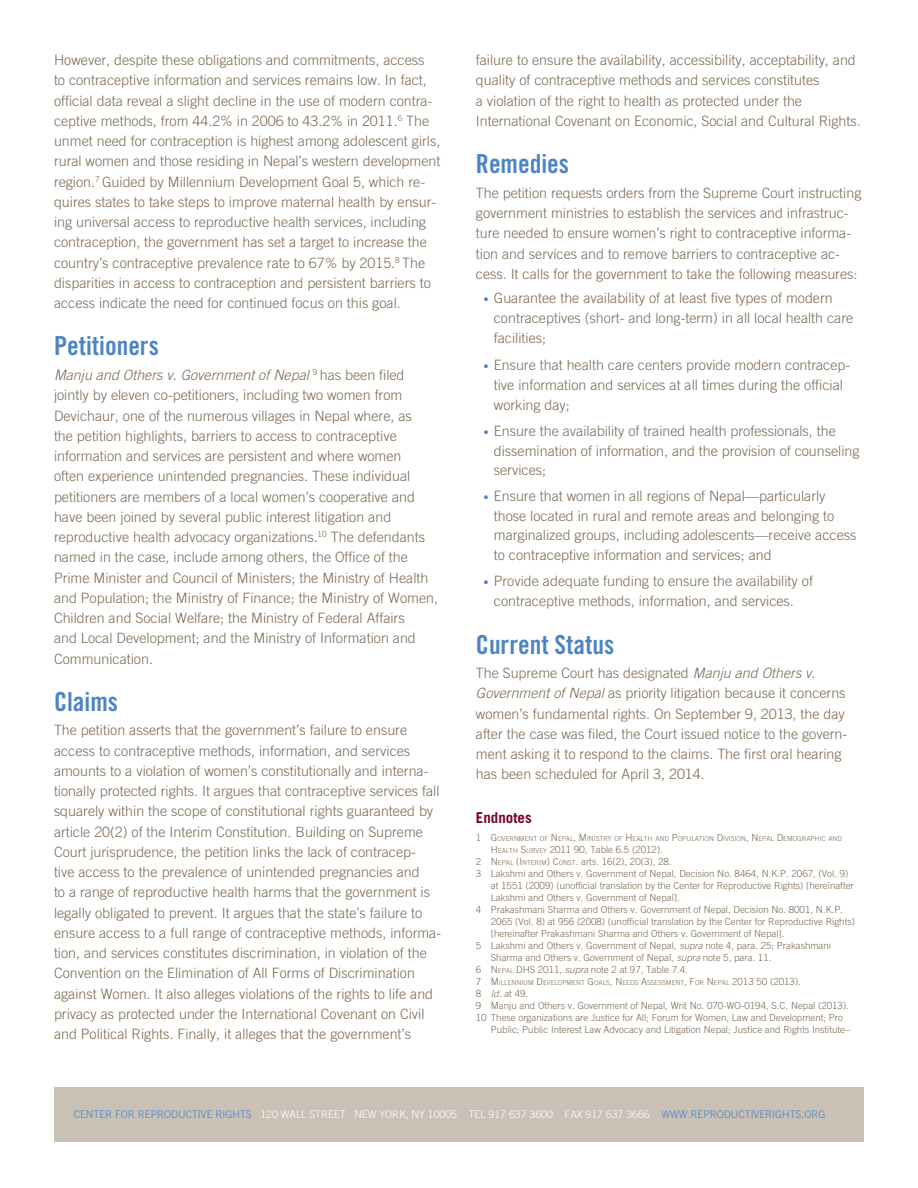
<style>
.page{position:relative;width:918px;height:1188px;background:#fff}
.page>*{position:absolute;margin:0;border:0;box-sizing:border-box;transform-origin:0 0}
.t1{font:26.25px "Trade Gothic Bold Cond Twenty";color:#4d84c4}
.t2{font:700 15px "Trade Gothic";color:#780031}
.t3{font:300 14.25px/20.2px "Trade Gothic";color:#7c6954}
.t4{font:300 10.5px "Trade Gothic";color:#fff}
.t5{font:300 9.75px "Trade Gothic";color:#7c6954}
.t6{font:300 9.75px "Trade Gothic";color:#7c6954}
.t7{font:300 6.9px "Trade Gothic";color:#7c6954}
.s1{font-style:italic}
.s2{font-size:10.5px;color:#4d84c4}
.s3{font-size:9.75px}
.s4{font-style:inherit}
.s5{font-size:6.9px}
.s6{color:#4d84c4}
</style>
<div class="page">
<div style="left:54px;top:1087px;width:810px;height:55px;background:#c9c0b6"></div>
<p class="t3" style="left:54px;top:50px;width:388px">However, despite these obligations and commitments, access<br>to contraceptive information and services remains low. In fact, official data reveal a slight decline in the use of modern contra&shy;ceptive methods, from 44.2% in 2006 to 43.2% in 2011.<sup>6</sup> The unmet need for contraception is highest among adolescent girls, rural women and those residing in Nepal’s western development region.<sup>7</sup> Guided by Millennium Development Goal 5, which re&shy;quires states to take steps to improve maternal health by ensur&shy;ing universal access to reproductive health services, including contraception, the government has set a target to increase the country’s contraceptive prevalence rate to 67% by 2015.<sup>8</sup> The disparities in access to contraception and persistent barriers to access indicate the need for continued focus on this goal.</p>
<h1 class="t1" style="left:54px;top:330px;width:106px">Petitioners</h1>
<p class="t3" style="left:54px;top:365px;width:386px"><span class="s1">Manju and Others v. Government of Nepal</span> <sup>9</sup> has been filed jointly by eleven co-petitioners, including two women from Devichaur, one of the numerous villages in Nepal where, as<br>the petition highlights, barriers to access to contraceptive information and services are persistent and where women<br>often experience unintended pregnancies. These individual petitioners are members of a local women’s cooperative and have been joined by several public interest litigation and reproductive health advocacy organizations.<sup>10</sup> The defendants named in the case, include among others, the Office of the Prime Minister and Council of Ministers; the Ministry of Health and Population; the Ministry of Finance; the Ministry of Women, Children and Social Welfare; the Ministry of Federal Affairs<br>and Local Development; and the Ministry of Information and Communication.</p>
<h1 class="t1" style="left:54px;top:685px;width:66px">Claims</h1>
<p class="t3" style="left:54px;top:720px;width:389px">The petition asserts that the government’s failure to ensure access to contraceptive methods, information, and services amounts to a violation of women’s constitutionally and interna&shy;tionally protected rights. It argues that contraceptive services fall squarely within the scope of constitutional rights guaranteed by article 20(2) of the Interim Constitution. Building on Supreme Court jurisprudence, the petition links the lack of contracep-<br>tive access to the prevalence of unintended pregnancies and<br>to a range of reproductive health harms that the government is legally obligated to prevent. It argues that the state’s failure to ensure access to a full range of contraceptive methods, informa&shy;tion, and services constitutes discrimination, in violation of the Convention on the Elimination of All Forms of Discrimination against Women. It also alleges violations of the rights to life and privacy as protected under the International Covenant on Civil and Political Rights. Finally, it alleges that the government’s</p>
<p class="t3" style="left:476px;top:50px;width:386px">failure to ensure the availability, accessibility, acceptability, and quality of contraceptive methods and services constitutes<br>a violation of the right to health as protected under the International Covenant on Economic, Social and Cultural Rights.</p>
<h1 class="t1" style="left:476px;top:148px;width:95px">Remedies</h1>
<p class="t3" style="left:476px;top:182px;width:387px">The petition requests orders from the Supreme Court instructing government ministries to establish the services and infrastruc&shy;ture needed to ensure women’s right to contraceptive informa&shy;tion and services and to remove barriers to contraceptive ac&shy;cess. It calls for the government to take the following measures:</p>
<p class="t3" style="left:494px;top:288px;width:361px;line-height:19.8px;text-indent:-10px"><span class="s2">•</span> Guarantee the availability of at least five types of modern contraceptives (short- and long-term) in all local health care facilities;</p>
<p class="t3" style="left:494px;top:355px;width:358px;line-height:19.8px;text-indent:-10px"><span class="s2">•</span> Ensure that health care centers provide modern contracep&shy;tive information and services at all times during the official working day;</p>
<p class="t3" style="left:494px;top:421px;width:367px;line-height:19.5px;text-indent:-10px"><span class="s2">•</span> Ensure the availability of trained health professionals, the dissemination of information, and the provision of counseling services;</p>
<p class="t3" style="left:494px;top:486px;width:364px;line-height:19.5px;text-indent:-10px"><span class="s2">•</span> Ensure that women in all regions of Nepal—particularly those located in rural and remote areas and belonging to marginalized groups, including adolescents—receive access to contraceptive information and services; and</p>
<p class="t3" style="left:483px;top:571px;width:331px;text-align:center"><span class="s2">•</span> Provide adequate funding to ensure the availability of contraceptive methods, information, and services.</p>
<h1 class="t1" style="left:476px;top:628px;width:140px">Current Status</h1>
<p class="t3" style="left:476px;top:663px;width:373px">The Supreme Court has designated <span class="s1">Manju and Others v.<br>Government of Nepal</span> as priority litigation because it concerns women’s fundamental rights. On September 9, 2013, the day after the case was filed, the Court issued notice to the govern&shy;ment asking it to respond to the claims. The first oral hearing has been scheduled for April 3, 2014.</p>
<p class="t2" style="left:476px;top:808px;width:57px">Endnotes</p>
<p class="t7" style="left:476px;top:835px;width:368px"><span class="s3">1</span> <span class="s3">G</span>OVERNMENT OF <span class="s3">N</span> EPAL<span class="s3">, M</span> INISTRY OF <span class="s3">H</span>EALTH AND <span class="s3">P</span>OPULATION <span class="s3">D</span>IVISION<span class="s3">, N</span> EPAL <span class="s3">D</span>EMOGRAPH IC AND</p>
<p class="t5" style="left:491px;top:844px;width:174px"><span class="s4">H</span><span class="s5">EALTH</span> <span class="s4">S</span><span class="s5">URVEY</span> <span class="s4">2011</span> 90, Table 6.5 (2012).</p>
<p class="t5" style="left:476px;top:856px;width:197px">2 <span class="s4">N</span> <span class="s5">EPAL</span> <span class="s4">(I</span> <span class="s5">NTERIM</span><span class="s4">) C</span><span class="s5">ONST</span><span class="s4">.</span> arts. 16(2), 20(3), 28.</p>
<p class="t5" style="left:476px;top:868px;width:374px">3 Lakshmi and Others v. Government of Nepal, Decision No. 8464, N.K.P. 2067, (Vol. 9)</p>
<p class="t5" style="left:491px;top:880px;width:364px">at 1551 (2009) (unofficial translation by the Center for Reproductive Rights) [hereinafter</p>
<p class="t5" style="left:491px;top:892px;width:191px">Lakshmi and Others v. Government of Nepal].</p>
<p class="t5" style="left:476px;top:904px;width:369px">4 Prakashmani Sharma and Others v. Government of Nepal, Decision No. 8001, N.K.P.</p>
<p class="t5" style="left:491px;top:916px;width:366px">2065 (Vol. 8) at 956 (2008) (unofficial translation by the Center for Reproductive Rights)</p>
<p class="t5" style="left:491px;top:928px;width:295px">[hereinafter Prakashmani Sharma and Others v. Government of Nepal].</p>
<p class="t5" style="left:476px;top:940px;width:357px">5 Lakshmi and Others v. Government of Nepal, <span class="s1">supra</span> note 4, para. 25; Prakashmani</p>
<p class="t5" style="left:491px;top:952px;width:282px">Sharma and Others v. Government of Nepal, <span class="s1">supra</span> note 5, para. 11.</p>
<p class="t6" style="left:476px;top:964px;width:214px"><span class="s4">6</span> N <span class="s5">EPAL</span> DHS 2011, <span class="s1">supra</span> <span class="s4">note 2 at</span> 97, <span class="s4">Table</span> 7.4.</p>
<p class="t7" style="left:476px;top:979px;width:327px"><span class="s3">7</span> <span class="s3">M</span> ILLENNIUM <span class="s3">D</span> EVELOPMENT <span class="s3">G</span>OALS<span class="s3">, N</span> EEDS <span class="s3">A</span>SSESSMENT<span class="s3">, F</span>OR <span class="s3">N</span> EPAL <span class="s3">2013 50 (2013)</span><span class="s3">.</span></p>
<p class="t5" style="left:476px;top:988px;width:54px">8 <span class="s1">I</span><span class="s1">d.</span> at 49.</p>
<p class="t5" style="left:476px;top:1000px;width:375px">9 Manju and Others v. Government of Nepal, Writ No. 070-WO-0194, S.C. Nepal (2013).</p>
<p class="t5" style="left:476px;top:1012px;width:369px">10 These organizations are Justice for All; Forum for Women, Law and Development; Pro</p>
<p class="t5" style="left:491px;top:1024px;width:361px">Public; Public Interest Law Advocacy and Litigation Nepal; Justice and Rights Institute–</p>
<p class="t4" style="left:74px;top:1108px;width:753px"><span class="s6">CENTER FOR REPRODUCTIVE RIGHTS</span> 120 WALL STREET NEW YORK, NY 10005 TEL 917 637 3600 FAX 917 637 3666 <span class="s6">WWW.REPRODUCTIVERIGHTS.ORG</span></p>
</div>
